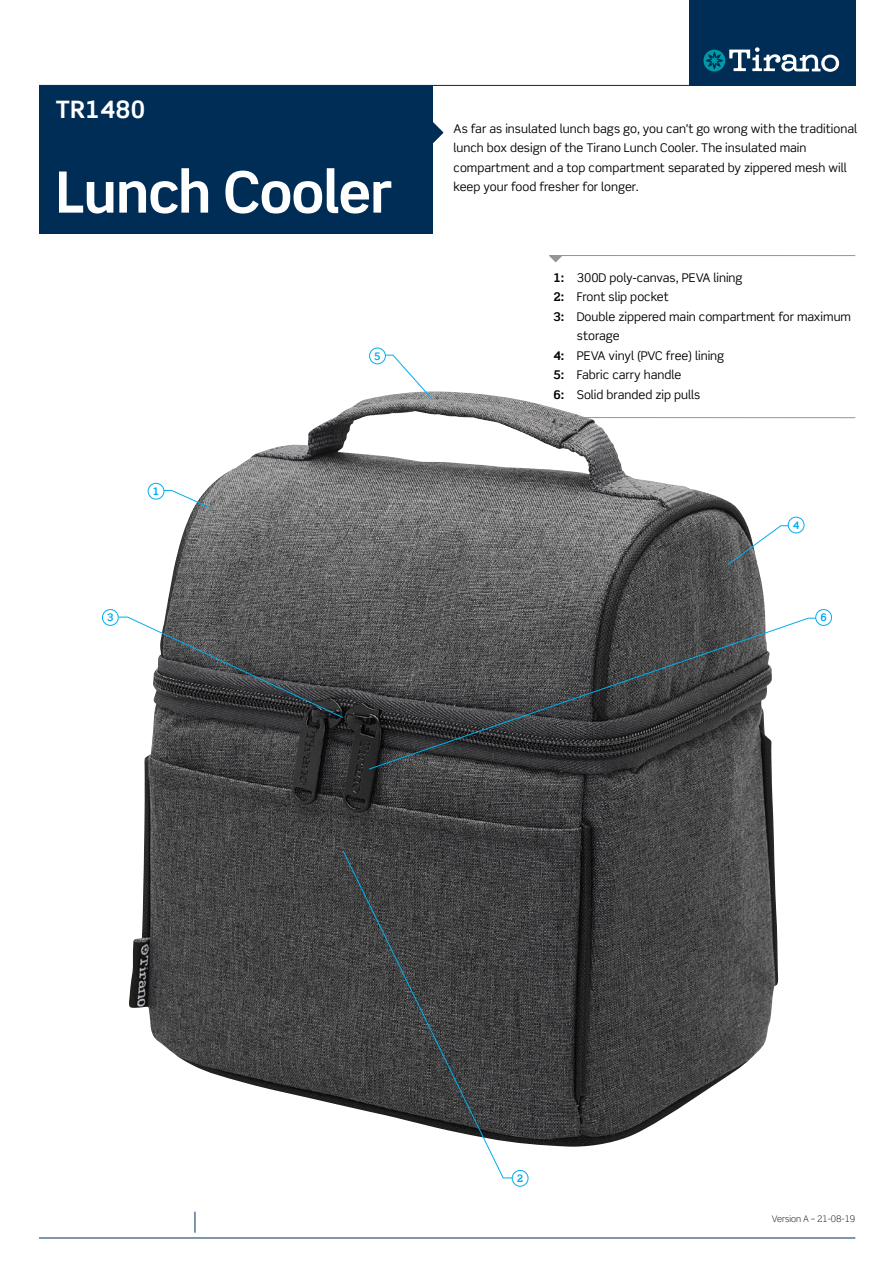
<style>
.page{position:relative;width:893px;height:1263px;background:#fff}
.page>*{position:absolute;margin:0;border:0;box-sizing:border-box;transform-origin:0 0}
.t1{font:700 57px "Scene Std";letter-spacing:-.02em;color:#fff}
.t2{font:700 24px "Scene Std";color:#fff}
.t3{font:12px/19.5px "Scene Std";color:#000}
.t4{font:700 10.35px "Scene Std";color:#00aeef}
.t5{font:300 9px "Scene Std";color:#000}
.s1{font-weight:700}
</style>
<div class="page">
<img style="left:129px;top:391px;width:649px;height:755px">
<div style="left:689px;top:0;width:166px;height:86px;background:#002d56"></div>
<hr style="left:549px;top:255px;width:306px;height:1px;background:#939598">
<hr style="left:39px;top:85px;width:816px;height:1px;background:#002d56">
<hr style="left:39px;top:1237px;width:816px;height:1px;background:#002d56">
<hr style="left:549px;top:417px;width:306px;height:1px;background:#939598">
<svg style="left:195px;top:1212px;width:1px;height:21px"></svg>
<svg style="left:549px;top:256px;width:13px;height:6px"></svg>
<svg style="left:433px;top:122px;width:10px;height:21px"></svg>
<svg style="left:703px;top:47px;width:136px;height:25px"></svg>
<div style="left:39px;top:85px;width:394px;height:149px;background:#002d56"></div>
<div style="left:815px;top:609px;width:17px;height:17px;border:1px solid #00aeef;border-radius:50%"></div>
<svg style="left:368px;top:617px;width:448px;height:153px;background:#575859"></svg>
<div style="left:512px;top:1170px;width:16px;height:16px;border:1px solid #00aeef;border-radius:50%"></div>
<svg style="left:342px;top:850px;width:171px;height:329px"></svg>
<div style="left:102px;top:609px;width:17px;height:17px;border:1px solid #00aeef;border-radius:50%"></div>
<svg style="left:118px;top:616px;width:226px;height:103px"></svg>
<div style="left:148px;top:483px;width:16px;height:16px;border:1px solid #00aeef;border-radius:50%"></div>
<div style="left:369px;top:348px;width:17px;height:16px;border:1px solid #00aeef;border-radius:50%"></div>
<svg style="left:163px;top:490px;width:48px;height:19px"></svg>
<svg style="left:384px;top:354px;width:49px;height:46px"></svg>
<div style="left:788px;top:517px;width:16px;height:16px;border:1px solid #00aeef;border-radius:50%"></div>
<svg style="left:727px;top:525px;width:62px;height:41px"></svg>
<h2 class="t2" style="left:55px;top:95px;width:92px">TR1480</h2>
<h1 class="t1" style="left:55px;top:157px;width:339px">Lunch Cooler</h1>
<p class="t4" style="left:153px;top:485px;width:8px">1</p>
<p class="t4" style="left:107px;top:611px;width:8px">3</p>
<p class="t4" style="left:374px;top:349px;width:8px">5</p>
<p class="t3" style="left:454px;top:118px;width:405px">As far as insulated lunch bags go, you can’t go wrong with the traditional lunch box design of the Tirano Lunch Cooler. The insulated main compartment and a top compartment separated by zippered mesh will keep your food fresher for longer.</p>
<p class="t3" style="left:553px;top:267px;width:191px"><span class="s1">1:</span> 300D poly-canvas, PEVA lining</p>
<p class="t3" style="left:553px;top:287px;width:117px"><span class="s1">2:</span> Front slip pocket</p>
<p class="t3" style="left:553px;top:306px;width:299px"><span class="s1">3:</span> Double zippered main compartment for maximum</p>
<p class="t3" style="left:577px;top:326px;width:44px">storage</p>
<p class="t3" style="left:553px;top:345px;width:172px"><span class="s1">4:</span> PEVA vinyl (PVC free) lining</p>
<p class="t3" style="left:553px;top:365px;width:130px"><span class="s1">5:</span> Fabric carry handle</p>
<p class="t3" style="left:553px;top:384px;width:149px"><span class="s1">6:</span> Solid branded zip pulls</p>
<p class="t4" style="left:793px;top:518px;width:8px">4</p>
<p class="t4" style="left:820px;top:611px;width:8px">6</p>
<p class="t4" style="left:517px;top:1172px;width:8px">2</p>
<p class="t5" style="left:772px;top:1213px;width:85px">Version A – 21-08-19</p>
</div>
